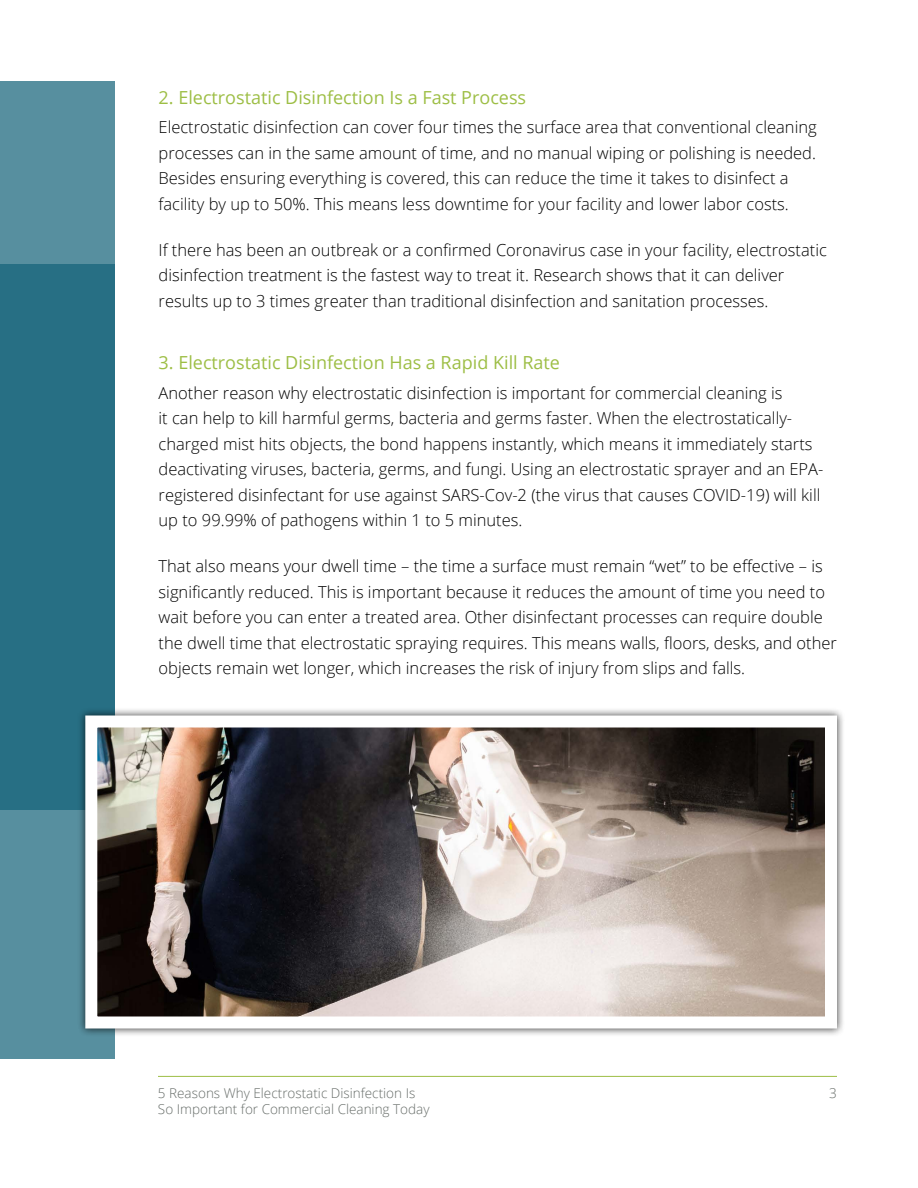
<style>
.page{position:relative;width:918px;height:1188px;background:#fff}
.page>*{position:absolute;margin:0;border:0;box-sizing:border-box;transform-origin:0 0}
.t1{font:18px "Open Sans";color:#9dbe45}
.t2{font:300 16.5px/25.5px "Open Sans";color:#000}
.t3{font:300 13.5px "Open Sans";color:#676d69}
</style>
<div class="page">
<div style="left:0;top:81px;width:115px;height:729px;background:#578f9f"></div>
<div style="left:0;top:810px;width:115px;height:249px;background:#578f9f"></div>
<div style="left:0;top:265px;width:115px;height:545px;background:#276f84"></div>
<hr style="left:158px;top:1076px;width:679px;height:1px;background:#9dbe45">
<div style="left:77px;top:707px;width:768px;height:330px;background:#000;opacity:.75"></div>
<img style="left:98px;top:729px;width:726px;height:287px">
<div style="left:85px;top:716px;width:752px;height:313px;border:12px solid #fff"></div>
<p class="t1" style="left:159px;top:85px;width:369px">2. Electrostatic Disinfection Is a Fast Process</p>
<p class="t2" style="left:159px;top:114px;width:660px">Electrostatic disinfection can cover four times the surface area that conventional cleaning processes can in the same amount of time, and no manual wiping or polishing is needed.<br>Besides ensuring everything is covered, this can reduce the time it takes to disinfect a facility by up to 50%. This means less downtime for your facility and lower labor costs.</p>
<p class="t2" style="left:159px;top:236px;width:670px">If there has been an outbreak or a confirmed Coronavirus case in your facility, electrostatic disinfection treatment is the fastest way to treat it. Research shows that it can deliver results up to 3 times greater than traditional disinfection and sanitation processes.</p>
<p class="t1" style="left:159px;top:350px;width:403px">3. Electrostatic Disinfection Has a Rapid Kill Rate</p>
<p class="t2" style="left:159px;top:380px;width:666px">Another reason why electrostatic disinfection is important for commercial cleaning is<br>it can help to kill harmful germs, bacteria and germs faster. When the electrostatically&shy;charged mist hits objects, the bond happens instantly, which means it immediately starts deactivating viruses, bacteria, germs, and fungi. Using an electrostatic sprayer and an EPA&shy;registered disinfectant for use against SARS-Cov-2 (the virus that causes COVID-19) will kill up to 99.99% of pathogens within 1 to 5 minutes.</p>
<p class="t2" style="left:159px;top:553px;width:680px">That also means your dwell time – the time a surface must remain “wet” to be effective – is significantly reduced. This is important because it reduces the amount of time you need to wait before you can enter a treated area. Other disinfectant processes can require double the dwell time that electrostatic spraying requires. This means walls, floors, desks, and other objects remain wet longer, which increases the risk of injury from slips and falls.</p>
<p class="t3" style="left:158px;top:1084px;width:259px">5 Reasons Why Electrostatic Disinfection Is</p>
<p class="t3" style="left:829px;top:1084px;width:9px">3</p>
<p class="t3" style="left:158px;top:1100px;width:273px">So Important for Commercial Cleaning Today</p>
</div>
